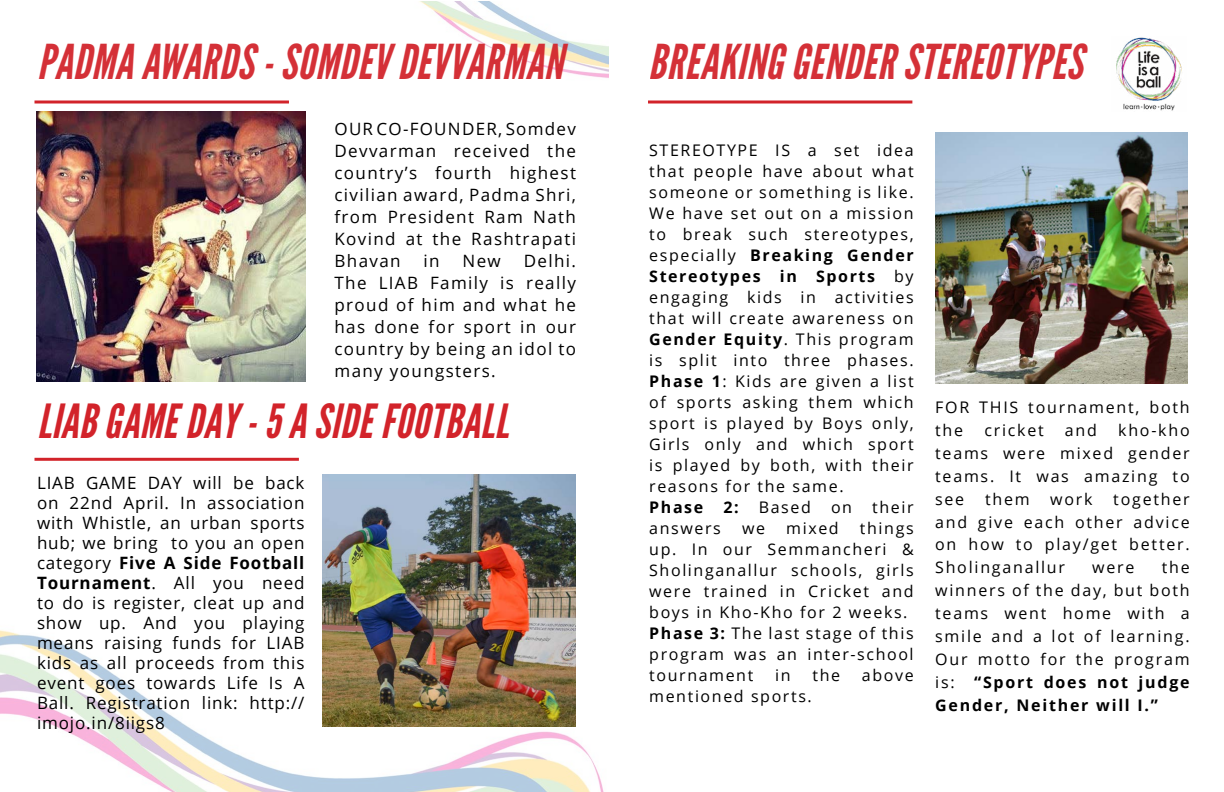
<style>
.page{position:relative;width:1224px;height:792px;background:#fff}
.page>*{position:absolute;margin:0;border:0;box-sizing:border-box;transform-origin:0 0}
.t1{font:italic 48px "League Gothic";letter-spacing:.01em;color:#d2232a}
.t2{font:italic 47px "League Gothic";letter-spacing:.01em;color:#d2232a}
.t3{font:17px/20px "Open Sans";letter-spacing:.08em;color:#000;text-align:justify}
.t4{font:16px/21px "Open Sans";letter-spacing:.1em;color:#000;text-align:justify}
.t5{font:700 16px "Open Sans";letter-spacing:.1em;color:#000}
.s1{font-weight:700}
</style>
<div class="page">
<img style="left:935px;top:132px;width:253px;height:252px">
<img style="left:0;top:2px;width:609px;height:790px">
<hr style="left:34px;top:458px;width:265px;height:3px;background:#d2232a">
<svg style="left:648px;top:100px;width:264px;height:4px"></svg>
<svg style="left:34px;top:100px;width:255px;height:4px"></svg>
<img style="left:322px;top:475px;width:254px;height:251px">
<img style="left:36px;top:112px;width:269px;height:270px">
<img style="left:1116px;top:37px;width:66px;height:74px">
<h1 class="t1" style="left:37px;top:33px;width:527px">PADMA AWARDS - SOMDEV DEVVARMAN</h1>
<p class="t3" style="left:334px;top:117px;width:243px;line-height:22px;text-indent:164px">, Somdev Devvarman received the country’s fourth highest civilian award, Padma Shri, from President Ram Nath Kovind at the Rashtrapati Bhavan</p>
<p class="t3" style="left:334px;top:118px;width:140px">Our Co-Founder</p>
<p class="t3" style="left:334px;top:249px;width:243px;line-height:22px;text-indent:189px">Delhi.<br>The LIAB Family is really proud of him and what he has done for sport in our country by being an idol to many youngsters.</p>
<h2 class="t2" style="left:37px;top:393px;width:473px">LIAB GAME DAY - 5 A SIDE FOOTBALL</h2>
<p class="t3" style="left:424px;top:250px;width:18px">in</p>
<p class="t3" style="left:463px;top:250px;width:40px">New</p>
<p class="t3" style="left:37px;top:473px;width:269px">LIAB GAME DAY will be back on 22nd April. In association with Whistle, an urban sports hub; we bring to you an open category <span class="s1">Five A Side Football Tournament</span>. All you need to do is register, cleat up and show up. And you playing means raising funds for LIAB kids as all proceeds from this event goes towards Life Is A Ball. Registration link: http:// imojo.in/8iigs8</p>
<h1 class="t1" style="left:649px;top:33px;width:436px">BREAKING GENDER STEREOTYPES</h1>
<p class="t4" style="left:649px;top:139px;width:266px;text-indent:158px">a set idea that people have about what someone or something is like.<br>We have set out on a mission to break such stereotypes, especially <span class="s1">Breaking Gender Stereotypes in Sports</span> by engaging kids in activities that will create awareness on <span class="s1">Gender Equity</span>. This program is split into three phases.<br><span class="s1">Phase 1</span>: Kids are given a list of sports asking them which sport is played by Boys only, Girls only and which sport is played by both, with their reasons for the same.</p>
<p class="t5" style="left:649px;top:496px;width:56px">Phase</p>
<p class="t5" style="left:723px;top:496px;width:17px">2:</p>
<p class="t4" style="left:759px;top:496px;width:54px">Based</p>
<p class="t4" style="left:831px;top:496px;width:23px">on</p>
<p class="t4" style="left:872px;top:496px;width:43px">their</p>
<p class="t4" style="left:649px;top:517px;width:73px">answers</p>
<p class="t4" style="left:742px;top:517px;width:25px">we</p>
<p class="t4" style="left:786px;top:517px;width:54px">mixed</p>
<p class="t4" style="left:649px;top:139px;width:23px">Stereotype</p>
<p class="t4" style="left:775px;top:139px;width:8px">is</p>
<p class="t4" style="left:649px;top:517px;width:266px;text-align:left;text-indent:211px">things up. In our Semmancheri &amp;<br>Sholinganallur schools, girls were trained in Cricket and boys in Kho-Kho for 2 weeks.<br><span class="s1">Phase 3:</span> The last stage of this program was an inter-school tournament</p>
<p class="t4" style="left:775px;top:664px;width:17px">in</p>
<p class="t4" style="left:812px;top:664px;width:29px">the</p>
<p class="t4" style="left:862px;top:664px;width:53px">above</p>
<p class="t4" style="left:649px;top:685px;width:164px">mentioned sports.</p>
<p class="t4" style="left:935px;top:396px;width:23px">For</p>
<p class="t4" style="left:979px;top:396px;width:212px">this tournament, both</p>
<p class="t4" style="left:935px;top:419px;width:29px">the</p>
<p class="t4" style="left:984px;top:419px;width:61px">cricket</p>
<p class="t4" style="left:1065px;top:419px;width:34px">and</p>
<p class="t4" style="left:935px;top:418px;width:256px;line-height:23px;text-indent:183px">kho-kho teams were mixed gender teams. It was amazing to see</p>
<p class="t4" style="left:935px;top:487px;width:256px;line-height:23px;text-indent:178px">together and give each other advice on how to play/get better.<br>Sholinganallur</p>
<p class="t4" style="left:985px;top:488px;width:46px">them</p>
<p class="t4" style="left:1050px;top:488px;width:44px">work</p>
<p class="t4" style="left:935px;top:556px;width:256px;line-height:23px;text-indent:227px">the winners of the day, but both teams went home with a smile and a lot of learning.<br>Our motto for the program is: <span class="s1">“Sport does not judge Gender, Neither will I.”</span></p>
<p class="t4" style="left:1092px;top:557px;width:44px">were</p>
</div>
